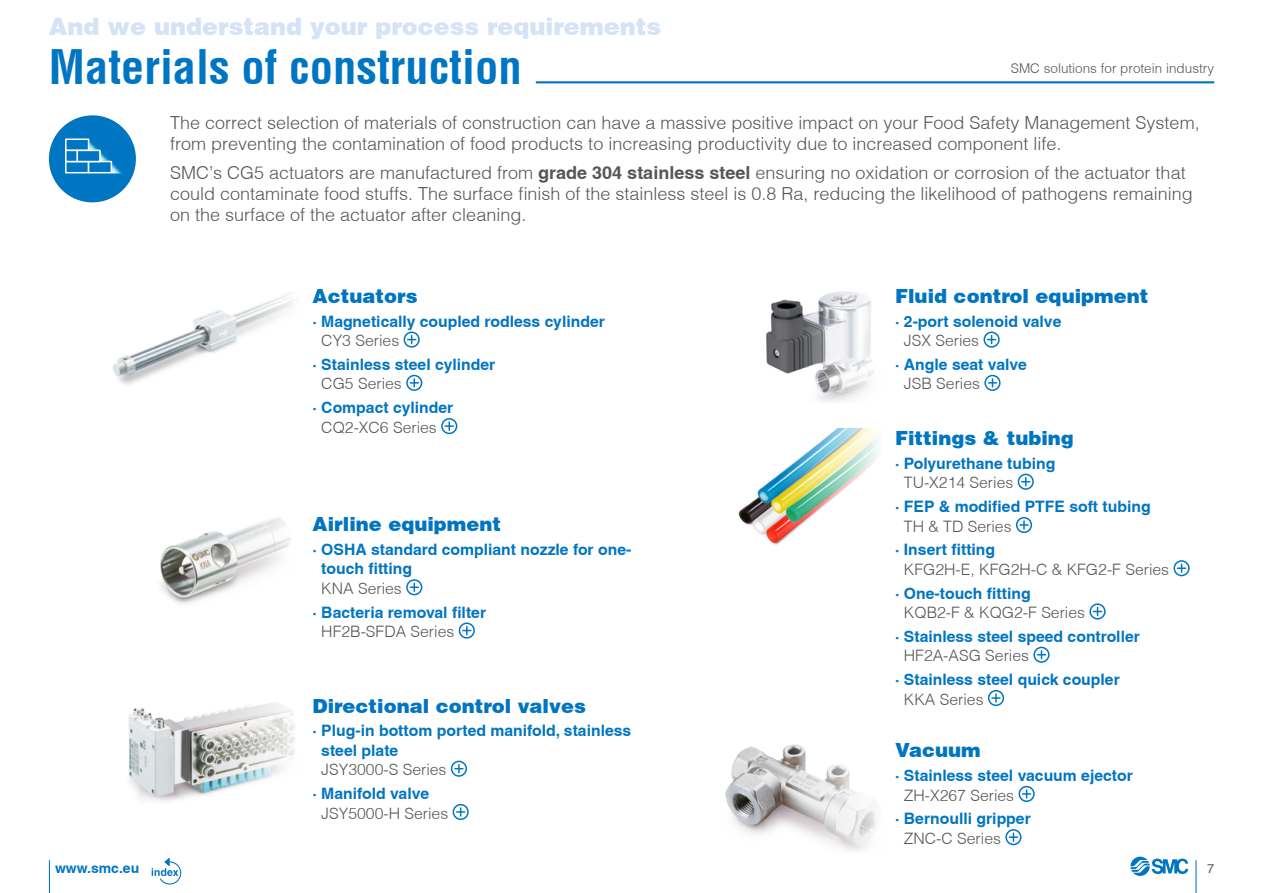
<style>
.page{position:relative;width:1263px;height:893px;background:#fff}
.page>*{position:absolute;margin:0;border:0;box-sizing:border-box;transform-origin:0 0}
.t1{font:700 condensed 46.5px "Helvetica";color:#0075c2}
.t2{font:900 24px "Helvetica";color:#d4e3f5}
.t3{font:900 19.5px "Helvetica";color:#0075c2}
.t4{font:300 18px/21px "Helvetica";color:#565656}
.t5{font:700 15.75px/19.5px "Helvetica";color:#0075c2}
.t6{font:300 15.75px "Helvetica";color:#565656}
.t7{font:700 13.95px "Helvetica";color:#0075c2}
.t8{font:300 13.5px "Helvetica";color:#565656}
.t9{font:12.75px "Helvetica";color:#565656}
.s1{font-weight:700}
</style>
<div class="page">
<hr style="left:536px;top:81px;width:678px;height:2px;background:#0075c2">
<div style="left:406px;top:579px;width:16px;height:16px;border:2px solid #0075c2;border-radius:50%"></div>
<svg style="left:410px;top:583px;width:8px;height:8px"></svg>
<div style="left:459px;top:622px;width:16px;height:17px;border:2px solid #0075c2;border-radius:50%"></div>
<svg style="left:463px;top:626px;width:8px;height:8px"></svg>
<div style="left:404px;top:331px;width:16px;height:17px;border:2px solid #0075c2;border-radius:50%"></div>
<svg style="left:408px;top:336px;width:8px;height:8px"></svg>
<div style="left:406px;top:375px;width:16px;height:16px;border:2px solid #0075c2;border-radius:50%"></div>
<svg style="left:410px;top:379px;width:8px;height:8px"></svg>
<div style="left:441px;top:418px;width:16px;height:16px;border:2px solid #0075c2;border-radius:50%"></div>
<svg style="left:445px;top:422px;width:8px;height:8px"></svg>
<div style="left:1018px;top:474px;width:16px;height:16px;border:2px solid #0075c2;border-radius:50%"></div>
<svg style="left:1022px;top:478px;width:8px;height:8px"></svg>
<div style="left:1016px;top:517px;width:16px;height:16px;border:2px solid #0075c2;border-radius:50%"></div>
<svg style="left:1020px;top:521px;width:8px;height:8px"></svg>
<div style="left:1173px;top:560px;width:17px;height:16px;border:2px solid #0075c2;border-radius:50%"></div>
<svg style="left:1177px;top:564px;width:8px;height:8px"></svg>
<div style="left:1089px;top:603px;width:16px;height:17px;border:2px solid #0075c2;border-radius:50%"></div>
<svg style="left:1093px;top:607px;width:8px;height:8px"></svg>
<div style="left:1033px;top:647px;width:16px;height:16px;border:2px solid #0075c2;border-radius:50%"></div>
<svg style="left:1037px;top:651px;width:8px;height:8px"></svg>
<div style="left:988px;top:690px;width:16px;height:16px;border:2px solid #0075c2;border-radius:50%"></div>
<svg style="left:992px;top:694px;width:8px;height:8px"></svg>
<div style="left:983px;top:331px;width:17px;height:17px;border:2px solid #0075c2;border-radius:50%"></div>
<svg style="left:987px;top:336px;width:8px;height:8px"></svg>
<div style="left:984px;top:375px;width:16px;height:16px;border:2px solid #0075c2;border-radius:50%"></div>
<svg style="left:988px;top:379px;width:8px;height:8px"></svg>
<div style="left:451px;top:761px;width:16px;height:16px;border:2px solid #0075c2;border-radius:50%"></div>
<svg style="left:455px;top:765px;width:8px;height:8px"></svg>
<div style="left:453px;top:804px;width:16px;height:16px;border:2px solid #0075c2;border-radius:50%"></div>
<svg style="left:457px;top:808px;width:8px;height:8px"></svg>
<div style="left:1018px;top:786px;width:17px;height:16px;border:2px solid #0075c2;border-radius:50%"></div>
<svg style="left:1023px;top:790px;width:8px;height:8px"></svg>
<div style="left:1005px;top:829px;width:16px;height:16px;border:2px solid #0075c2;border-radius:50%"></div>
<svg style="left:1009px;top:833px;width:8px;height:8px"></svg>
<img style="left:128px;top:702px;width:167px;height:99px">
<img style="left:113px;top:293px;width:180px;height:92px">
<img style="left:160px;top:518px;width:130px;height:86px">
<img style="left:766px;top:291px;width:108px;height:111px">
<img style="left:738px;top:429px;width:140px;height:116px">
<svg style="left:49px;top:115px;width:87px;height:87px"></svg>
<svg style="left:152px;top:858px;width:30px;height:27px"></svg>
<img style="left:725px;top:744px;width:151px;height:107px">
<hr style="left:1195px;top:860px;width:1px;height:33px;background:#0075c2">
<hr style="left:49px;top:860px;width:1px;height:33px;background:#0075c2">
<svg style="left:1130px;top:857px;width:58px;height:19px"></svg>
<h2 class="t2" style="left:49px;top:15px;width:614px">And we understand your process requirements</h2>
<h1 class="t1" style="left:49px;top:45px;width:474px">Materials of construction</h1>
<p class="t8" style="left:1011px;top:63px;width:205px">SMC solutions for protein industry</p>
<p class="t4" style="left:170px;top:113px;width:1031px">The correct selection of materials of construction can have a massive positive impact on your Food Safety Management System, from preventing the contamination of food products to increasing productivity due to increased component life.</p>
<p class="t4" style="left:170px;top:164px;width:1024px">SMC’s CG5 actuators are manufactured from <span class="s1">grade 304 stainless steel</span> ensuring no oxidation or corrosion of the actuator that could contaminate food stuffs. The surface finish of the stainless steel is 0.8 Ra, reducing the likelihood of pathogens remaining on the surface of the actuator after cleaning.</p>
<p class="t3" style="left:313px;top:287px;width:107px">Actuators</p>
<p class="t5" style="left:313px;top:313px;width:294px">· Magnetically coupled rodless cylinder</p>
<p class="t6" style="left:321px;top:334px;width:79px">CY3 Series</p>
<p class="t5" style="left:313px;top:356px;width:184px">· Stainless steel cylinder</p>
<p class="t6" style="left:321px;top:377px;width:82px">CG5 Series</p>
<p class="t5" style="left:313px;top:399px;width:142px">· Compact cylinder</p>
<p class="t6" style="left:321px;top:420px;width:117px">CQ2-XC6 Series</p>
<p class="t3" style="left:313px;top:515px;width:190px">Airline equipment</p>
<p class="t5" style="left:321px;top:541px;width:312px;text-indent:-9px">· OSHA standard compliant nozzle for one&shy;touch fitting</p>
<p class="t6" style="left:321px;top:582px;width:82px">KNA Series</p>
<p class="t5" style="left:313px;top:603px;width:175px">· Bacteria removal filter</p>
<p class="t6" style="left:321px;top:625px;width:135px">HF2B-SFDA Series</p>
<p class="t3" style="left:313px;top:697px;width:275px">Directional control valves</p>
<p class="t5" style="left:321px;top:722px;width:312px;text-indent:-9px">· Plug-in bottom ported manifold, stainless steel plate</p>
<p class="t6" style="left:321px;top:763px;width:127px">JSY3000-S Series</p>
<p class="t5" style="left:313px;top:785px;width:118px">· Manifold valve</p>
<p class="t6" style="left:321px;top:806px;width:128px">JSY5000-H Series</p>
<p class="t3" style="left:895px;top:287px;width:255px">Fluid control equipment</p>
<p class="t5" style="left:895px;top:313px;width:168px">· 2-port solenoid valve</p>
<p class="t6" style="left:904px;top:334px;width:77px">JSX Series</p>
<p class="t5" style="left:895px;top:356px;width:133px">· Angle seat valve</p>
<p class="t6" style="left:904px;top:377px;width:78px">JSB Series</p>
<p class="t3" style="left:895px;top:429px;width:180px">Fittings &amp; tubing</p>
<p class="t5" style="left:895px;top:455px;width:162px">· Polyurethane tubing</p>
<p class="t6" style="left:904px;top:476px;width:111px">TU-X214 Series</p>
<p class="t5" style="left:895px;top:498px;width:257px">· FEP &amp; modified PTFE soft tubing</p>
<p class="t6" style="left:904px;top:519px;width:109px">TH &amp; TD Series</p>
<p class="t5" style="left:895px;top:541px;width:102px">· Insert fitting</p>
<p class="t6" style="left:904px;top:563px;width:267px">KFG2H-E, KFG2H-C &amp; KFG2-F Series</p>
<p class="t5" style="left:895px;top:584px;width:137px">· One-touch fitting</p>
<p class="t6" style="left:904px;top:606px;width:183px">KQB2-F &amp; KQG2-F Series</p>
<p class="t5" style="left:895px;top:628px;width:246px">· Stainless steel speed controller</p>
<p class="t6" style="left:904px;top:649px;width:127px">HF2A-ASG Series</p>
<p class="t5" style="left:895px;top:671px;width:226px">· Stainless steel quick coupler</p>
<p class="t6" style="left:904px;top:692px;width:81px">KKA Series</p>
<p class="t3" style="left:895px;top:741px;width:87px">Vacuum</p>
<p class="t5" style="left:895px;top:767px;width:239px">· Stainless steel vacuum ejector</p>
<p class="t6" style="left:904px;top:788px;width:112px">ZH-X267 Series</p>
<p class="t5" style="left:895px;top:810px;width:137px">· Bernoulli gripper</p>
<p class="t6" style="left:904px;top:831px;width:99px">ZNC-C Series</p>
<p class="t7" style="left:55px;top:862px;width:86px">www.smc.eu</p>
<p class="t9" style="left:1207px;top:858px;width:9px">7</p>
</div>
